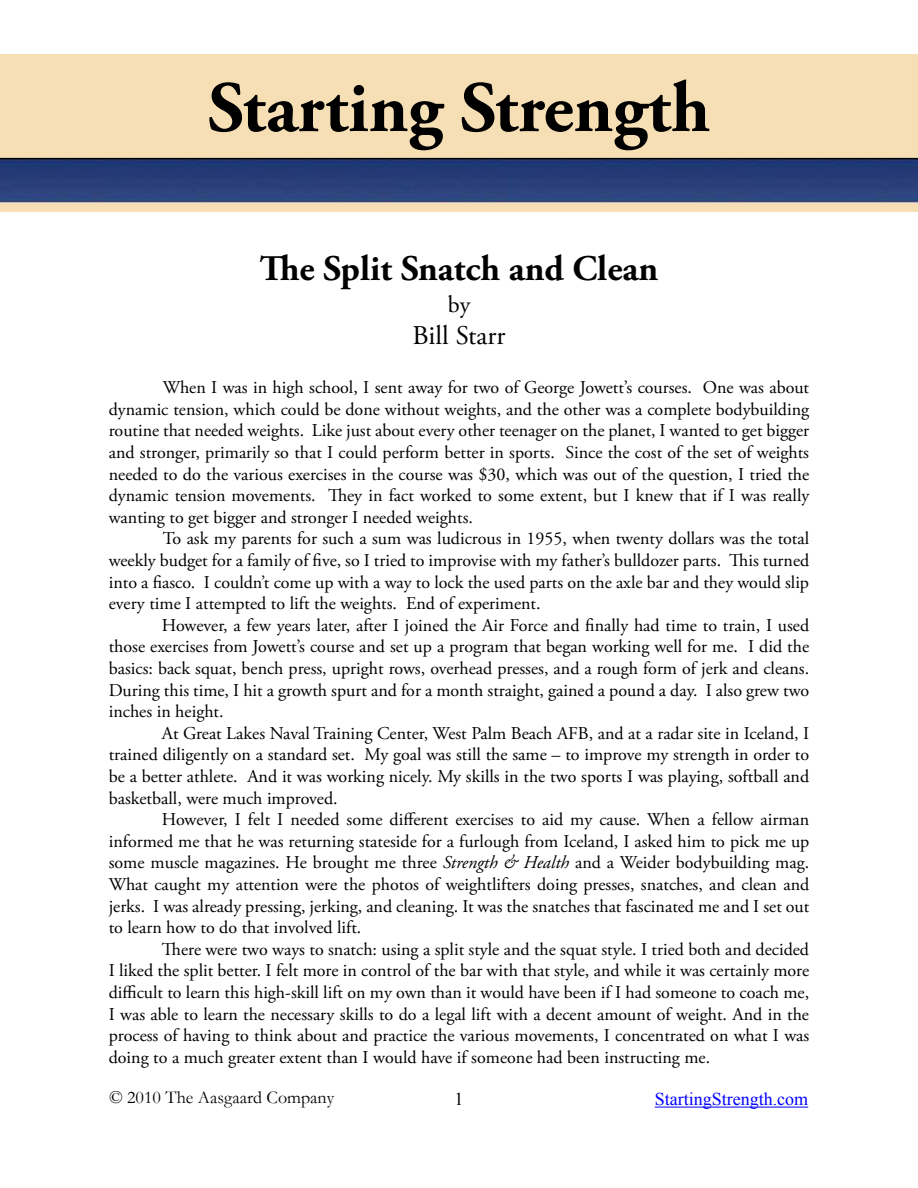
<style>
.page{position:relative;width:918px;height:1188px;background:#fff}
.page>*{position:absolute;margin:0;border:0;box-sizing:border-box;transform-origin:0 0}
.t1{font:700 72px "Adobe Garamond Pro";color:#000}
.t2{font:700 36px "Adobe Garamond Pro";color:#000}
.t3{font:27px "Adobe Garamond Pro";color:#000}
.t4{font:24px "Adobe Garamond Pro";color:#000}
.t5{font:18px/21.6px "Adobe Garamond Pro";color:#000;text-align:justify}
.t6{font:18px "Garamond";color:#000}
.t7{font:18px "Times New Roman";color:#00f}
.t8{font:18px "Times New Roman";color:#000}
.s1{font-style:italic}
</style>
<div class="page">
<img style="left:1px;top:54px;width:916px;height:158px">
<hr style="left:655px;top:1107px;width:153px;height:1px;background:#00f">
<h1 class="t1" style="left:208px;top:66px;width:504px">Starting Strength</h1>
<h2 class="t2" style="left:260px;top:247px;width:400px">The Split Snatch and Clean</h2>
<h3 class="t4" style="left:448px;top:290px;width:24px">by</h3>
<h3 class="t3" style="left:413px;top:320px;width:94px">Bill Starr</h3>
<p class="t5" style="left:109px;top:377px;width:702px;text-indent:54px">When I was in high school, I sent away for two of George Jowett’s courses. One was about dynamic tension, which could be done without weights, and the other was a complete bodybuilding routine that needed weights. Like just about every other teenager on the planet, I wanted to get bigger and stronger, primarily so that I could perform better in sports. Since the cost of the set of weights needed to do the various exercises in the course was $30, which was out of the question, I tried the dynamic tension movements. They in fact worked to some extent, but I knew that if I was really wanting to get bigger and stronger I needed weights.</p>
<p class="t5" style="left:109px;top:529px;width:702px;text-indent:54px">To ask my parents for such a sum was ludicrous in 1955, when twenty dollars was the total weekly budget for a family of five, so I tried to improvise with my father’s bulldozer parts. This turned into a fiasco. I couldn’t come up with a way to lock the used parts on the axle bar and they would slip every time I attempted to lift the weights. End of experiment.</p>
<p class="t5" style="left:109px;top:615px;width:702px;text-indent:53px">However, a few years later, after I joined the Air Force and finally had time to train, I used those exercises from Jowett’s course and set up a program that began working well for me. I did the basics: back squat, bench press, upright rows, overhead presses, and a rough form of jerk and cleans.<br>During this time, I hit a growth spurt and for a month straight, gained a pound a day. I also grew two inches in height.</p>
<p class="t5" style="left:109px;top:723px;width:702px;text-indent:53px">At Great Lakes Naval Training Center, West Palm Beach AFB, and at a radar site in Iceland, I trained diligently on a standard set. My goal was still the same – to improve my strength in order to be a better athlete. And it was working nicely. My skills in the two sports I was playing, softball and basketball, were much improved.</p>
<p class="t5" style="left:109px;top:809px;width:702px;text-indent:53px">However, I felt I needed some different exercises to aid my cause. When a fellow airman informed me that he was returning stateside for a furlough from Iceland, I asked him to pick me up some muscle magazines. He brought me three <span class="s1">Strength &amp; Health</span> and a Weider bodybuilding mag.<br>What caught my attention were the photos of weightlifters doing presses, snatches, and clean and jerks. I was already pressing, jerking, and cleaning. It was the snatches that fascinated me and I set out to learn how to do that involved lift.</p>
<p class="t5" style="left:109px;top:939px;width:702px;text-indent:53px">There were two ways to snatch: using a split style and the squat style. I tried both and decided I liked the split better. I felt more in control of the bar with that style, and while it was certainly more difficult to learn this high-skill lift on my own than it would have been if I had someone to coach me, I was able to learn the necessary skills to do a legal lift with a decent amount of weight. And in the process of having to think about and practice the various movements, I concentrated on what I was doing to a much greater extent than I would have if someone had been instructing me.</p>
<p class="t6" style="left:109px;top:1085px;width:227px">© 2010 The Aasgaard Company</p>
<p class="t7" style="left:655px;top:1087px;width:155px">StartingStrength.com</p>
<p class="t8" style="left:454px;top:1087px;width:10px">1</p>
</div>
